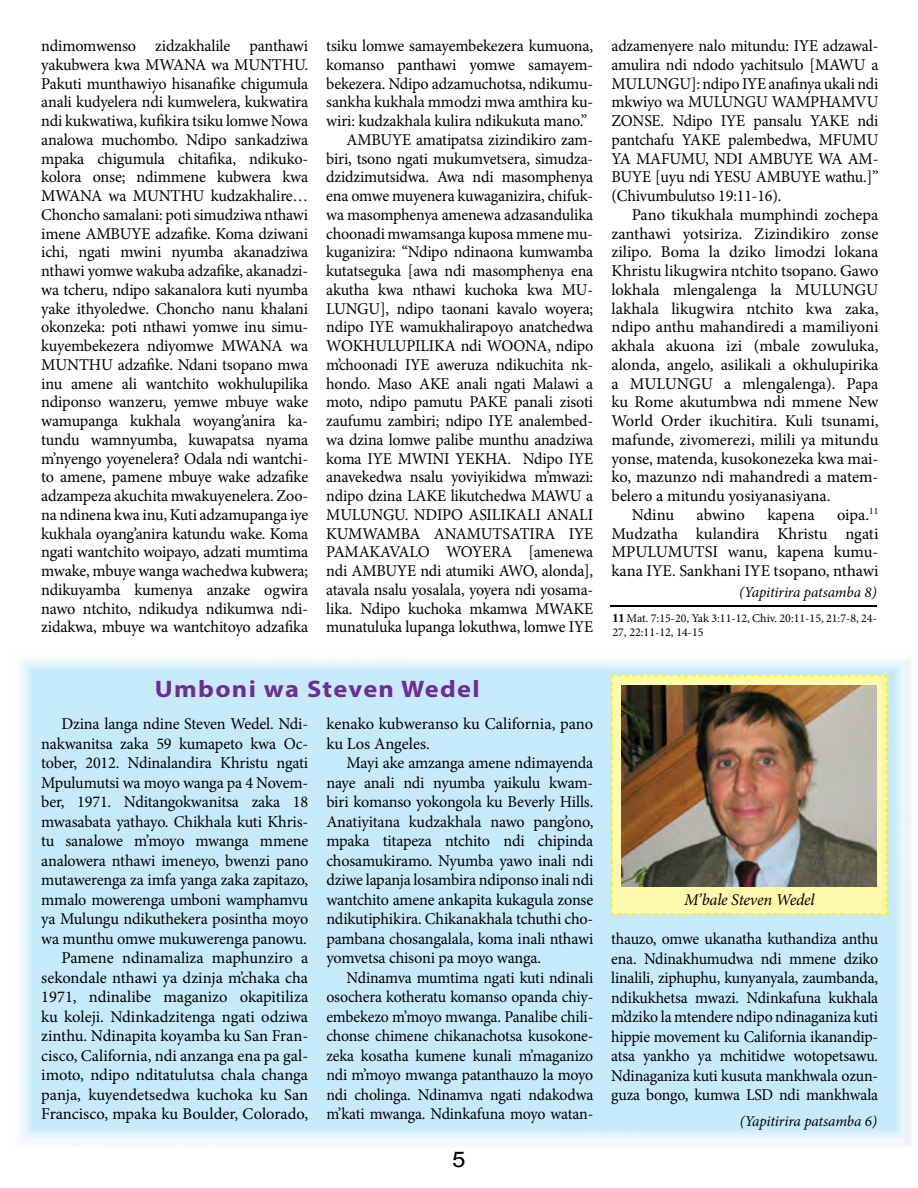
<style>
.page{position:relative;width:918px;height:1188px;background:#fff}
.page>*{position:absolute;margin:0;border:0;box-sizing:border-box;transform-origin:0 0}
.t1{font:700 24px "Myriad Pro";letter-spacing:.05em;color:#6f2c91;scale:1.1 1}
.t2{font:21.6px "Arial";color:#000;scale:1.11 1}
.t3{font:16.5px/18.8px "Minion Pro";letter-spacing:-.01em;color:#000;text-align:justify}
.t4{font:16.5px/19.5px "Minion Pro";letter-spacing:-.01em;color:#000;text-align:justify;scale:.96 1}
.t5{font:italic 16.5px "Minion Pro";letter-spacing:-.015em;color:#000}
.t6{font:italic 15px "Minion Pro";letter-spacing:-.01em;color:#000}
.t7{font:12px/14.4px "Minion Pro";color:#000}
.s1{font-family:"Adobe Caslon Pro";font-weight:700}
</style>
<div class="page">
<div style="left:4px;top:643px;width:914px;height:509px;background:#000;opacity:.75"></div>
<svg style="left:610px;top:674px;width:278px;height:242px;background:#f4f0a5"></svg>
<img style="left:622px;top:686px;width:255px;height:200px">
<div style="left:597px;top:592px;width:293px;height:15px;background:#000;opacity:.5"></div>
<p class="t3" style="left:41px;top:37px;width:269px">ndimomwenso zidzakhalile panthawi yakubwera kwa MWANA wa MUNTHU.<br>Pakuti munthawiyo hisanafike chigumula anali kudyelera ndi kumwelera, kukwatira ndi kukwatiwa, kufikira tsiku lomwe Nowa analowa muchombo. Ndipo sankadziwa mpaka chigumula chitafika, ndikuko&shy;kolora onse; ndimmene kubwera kwa MWANA wa MUNTHU kudzakhalire… Choncho samalani: poti simudziwa nthawi imene AMBUYE adzafike. Koma dziwani ichi, ngati mwini nyumba akanadziwa nthawi yomwe wakuba adzafike, akanadzi&shy;wa tcheru, ndipo sakanalora kuti nyumba yake ithyoledwe. Choncho nanu khalani okonzeka: poti nthawi yomwe inu simu&shy;kuyembekezera ndiyomwe MWANA wa MUNTHU adzafike. Ndani tsopano mwa inu amene ali wantchito wokhulupilika ndiponso wanzeru, yemwe mbuye wake wamupanga kukhala woyang’anira ka&shy;tundu wamnyumba, kuwapatsa nyama m’nyengo yoyenelera? Odala ndi wantchi&shy;to amene, pamene mbuye wake adzafike adzampeza akuchita mwakuyenelera. Zoo&shy;na ndinena kwa inu, Kuti adzamupanga iye kukhala oyang’anira katundu wake. Koma ngati wantchito woipayo, adzati mumtima mwake, mbuye wanga wachedwa kubwera; ndikuyamba kumenya anzake ogwira nawo ntchito, ndikudya ndikumwa ndi&shy;zidakwa, mbuye wa wantchitoyo adzafika</p>
<p class="t3" style="left:326px;top:37px;width:269px">tsiku lomwe samayembekezera kumuona,</p>
<p class="t3" style="left:326px;top:55px;width:268px">komanso panthawi yomwe samayem-</p>
<p class="t3" style="left:326px;top:74px;width:268px">bekezera. Ndipo adzamuchotsa, ndikumu-</p>
<p class="t3" style="left:326px;top:93px;width:268px">sankha kukhala mmodzi mwa amthira ku-</p>
<p class="t3" style="left:326px;top:112px;width:263px">wiri: kudzakhala kulira ndikukuta mano.”</p>
<p class="t3" style="left:346px;top:130px;width:248px">AMBUYE amatipatsa zizindikiro zam-</p>
<p class="t3" style="left:326px;top:149px;width:268px">biri, tsono ngati mukumvetsera, simudza-</p>
<p class="t3" style="left:326px;top:168px;width:268px">dzidzimutsidwa. Awa ndi masomphenya</p>
<p class="t3" style="left:326px;top:187px;width:268px">ena omwe muyenera kuwaganizira, chifuk-</p>
<p class="t3" style="left:326px;top:205px;width:268px">wa masomphenya amenewa adzasandulika</p>
<p class="t3" style="left:326px;top:224px;width:268px">choonadi mwamsanga kuposa mmene mu-</p>
<p class="t3" style="left:326px;top:243px;width:268px">kuganizira: “Ndipo ndinaona kumwamba</p>
<p class="t3" style="left:326px;top:262px;width:269px">kutatseguka [awa ndi masomphenya ena</p>
<p class="t3" style="left:326px;top:280px;width:268px">akutha kwa nthawi kuchoka kwa MU-</p>
<p class="t3" style="left:326px;top:299px;width:269px">LUNGU], ndipo taonani kavalo woyera;</p>
<p class="t3" style="left:326px;top:318px;width:268px">ndipo IYE wamukhalirapoyo anatchedwa</p>
<p class="t3" style="left:326px;top:337px;width:268px">WOKHULUPILIKA ndi WOONA, ndipo</p>
<p class="t3" style="left:326px;top:355px;width:268px">m’choonadi IYE aweruza ndikuchita nk-</p>
<p class="t3" style="left:326px;top:374px;width:269px">hondo. Maso AKE anali ngati Malawi a</p>
<p class="t3" style="left:326px;top:393px;width:268px">moto, ndipo pamutu PAKE panali zisoti</p>
<p class="t3" style="left:326px;top:412px;width:268px">zaufumu zambiri; ndipo IYE analembed-</p>
<p class="t3" style="left:326px;top:430px;width:268px">wa dzina lomwe palibe munthu anadziwa</p>
<p class="t3" style="left:326px;top:449px;width:268px">koma IYE MWINI YEKHA. Ndipo IYE</p>
<p class="t3" style="left:326px;top:468px;width:268px">anavekedwa nsalu yoviyikidwa m’mwazi:</p>
<p class="t3" style="left:326px;top:487px;width:269px">ndipo dzina LAKE likutchedwa MAWU a</p>
<p class="t3" style="left:326px;top:505px;width:268px">MULUNGU. NDIPO ASILIKALI ANALI</p>
<p class="t3" style="left:326px;top:524px;width:268px">KUMWAMBA ANAMUTSATIRA IYE</p>
<p class="t3" style="left:326px;top:543px;width:269px">PAMAKAVALO WOYERA [amenewa</p>
<p class="t3" style="left:326px;top:562px;width:269px">ndi AMBUYE ndi atumiki AWO, alonda],</p>
<p class="t3" style="left:326px;top:580px;width:268px">atavala nsalu yosalala, yoyera ndi yosama-</p>
<p class="t3" style="left:326px;top:599px;width:269px">lika. Ndipo kuchoka mkamwa MWAKE</p>
<p class="t3" style="left:326px;top:618px;width:268px">munatuluka lupanga lokuthwa, lomwe IYE</p>
<h1 class="t1" style="left:155px;top:673px;width:297px">Umboni wa Steven Wedel</h1>
<p class="t3" style="left:41px;top:714px;width:269px;line-height:19.5px;text-align:right">Dzina langa ndine Steven Wedel. Ndi&shy;nakwanitsa zaka 59 kumapeto kwa Oc&shy;tober, 2012. Ndinalandira Khristu ngati Mpulumutsi wa moyo wanga pa 4 Novem&shy;ber, 1971. Nditangokwanitsa zaka 18 mwasabata yathayo. Chikhala kuti Khris&shy;tu sanalowe m’moyo mwanga mmene analowera nthawi imeneyo, bwenzi pano mutawerenga za imfa yanga zaka zapitazo, mmalo mowerenga umboni wamphamvu ya Mulungu ndikuthekera posintha moyo wa munthu omwe mukuwerenga panowu.<br>Pamene ndinamaliza maphunziro a sekondale nthawi ya dzinja m’chaka cha 1971, ndinalibe maganizo okapitiliza ku koleji. Ndinkadzitenga ngati odziwa zinthu. Ndinapita koyamba ku San Fran&shy;cisco, California, ndi anzanga ena pa gal&shy;imoto, ndipo nditatulutsa chala changa panja, kuyendetsedwa kuchoka ku San Francisco, mpaka ku Boulder, Colorado,</p>
<p class="t3" style="left:326px;top:715px;width:269px;line-height:19.5px">kenako kubweranso ku California, pano ku Los Angeles.</p>
<p class="t3" style="left:326px;top:753px;width:269px;line-height:19.5px;text-indent:20px">Mayi ake amzanga amene ndimayenda naye anali ndi nyumba yaikulu kwam&shy;biri komanso yokongola ku Beverly Hills.<br>Anatiyitana kudzakhala nawo pang’ono, mpaka titapeza ntchito ndi chipinda chosamukiramo. Nyumba yawo inali ndi dziwe lapanja losambira ndiponso inali ndi wantchito amene ankapita kukagula zonse ndikutiphikira. Chikanakhala tchuthi cho&shy;pambana chosangalala, koma inali nthawi yomvetsa chisoni pa moyo wanga.</p>
<p class="t4" style="left:326px;top:968px;width:280px;text-indent:20px">Ndinamva mumtima ngati kuti ndinali osochera kotheratu komanso opanda chiy&shy;embekezo m’moyo mwanga. Panalibe chili&shy;chonse chimene chikanachotsa kusokone&shy;zeka kosatha kumene kunali m’maganizo ndi m’moyo mwanga patanthauzo la moyo ndi cholinga. Ndinamva ngati ndakodwa m’kati mwanga. Ndinkafuna moyo watan-</p>
<h2 class="t2" style="left:452px;top:1146px;width:14px">5</h2>
<p class="t3" style="left:611px;top:37px;width:269px">adzamenyere nalo mitundu: IYE adzawal&shy;amulira ndi ndodo yachitsulo [MAWU a MULUNGU]: ndipo IYE anafinya ukali ndi mkwiyo wa MULUNGU WAMPHAMVU ZONSE. Ndipo IYE pansalu YAKE ndi pantchafu YAKE palembedwa, MFUMU YA MAFUMU, NDI AMBUYE WA AM-BUYE [uyu ndi YESU AMBUYE wathu.]” (Chivumbulutso 19:11-16).</p>
<p class="t3" style="left:632px;top:205px;width:248px">Pano tikukhala mumphindi zochepa</p>
<p class="t3" style="left:611px;top:224px;width:269px">zanthawi yotsiriza. Zizindikiro zonse</p>
<p class="t3" style="left:611px;top:243px;width:269px">zilipo. Boma la dziko limodzi lokana</p>
<p class="t3" style="left:611px;top:262px;width:269px">Khristu likugwira ntchito tsopano. Gawo</p>
<p class="t3" style="left:611px;top:280px;width:268px">lokhala mlengalenga la MULUNGU</p>
<p class="t3" style="left:611px;top:299px;width:269px">lakhala likugwira ntchito kwa zaka,</p>
<p class="t3" style="left:611px;top:318px;width:268px">ndipo anthu mahandiredi a mamiliyoni</p>
<p class="t3" style="left:611px;top:337px;width:269px">akhala akuona izi (mbale zowuluka,</p>
<p class="t3" style="left:611px;top:355px;width:269px">alonda, angelo, asilikali a okhulupirika</p>
<p class="t3" style="left:611px;top:374px;width:269px">a MULUNGU a mlengalenga). Papa</p>
<p class="t3" style="left:611px;top:393px;width:268px">ku Rome akutumbwa ndi mmene New</p>
<p class="t3" style="left:611px;top:412px;width:268px">World Order ikuchitira. Kuli tsunami,</p>
<p class="t3" style="left:611px;top:430px;width:268px">mafunde, zivomerezi, milili ya mitundu</p>
<p class="t3" style="left:611px;top:449px;width:269px">yonse, matenda, kusokonezeka kwa mai-</p>
<p class="t3" style="left:611px;top:468px;width:269px">ko, mazunzo ndi mahandredi a matem-</p>
<p class="t3" style="left:611px;top:487px;width:221px">belero a mitundu yosiyanasiyana.</p>
<p class="t3" style="left:632px;top:505px;width:44px">Ndinu</p>
<p class="t3" style="left:697px;top:505px;width:50px">abwino</p>
<p class="t3" style="left:767px;top:505px;width:49px">kapena</p>
<p class="t3" style="left:611px;top:505px;width:269px;text-indent:226px">oipa.<sup>11<br></sup>Mudzatha kulandira Khristu ngati MPULUMUTSI wanu, kapena kumu&shy;kana IYE. Sankhani IYE tsopano, nthawi</p>
<p class="t6" style="left:739px;top:582px;width:139px">(Yapitirira patsamba 8)</p>
<p class="t7" style="left:612px;top:611px;width:266px"><span class="s1">11</span> Mat. 7:15-20, Yak 3:11-12, Chiv. 20:11-15, 21:7-8, 24-<br>27, 22:11-12, 14-15</p>
<p class="t5" style="left:684px;top:888px;width:132px">M’bale Steven Wedel</p>
<p class="t4" style="left:611px;top:929px;width:280px">thauzo, omwe ukanatha kuthandiza anthu ena. Ndinakhumudwa ndi mmene dziko linalili, ziphuphu, kunyanyala, zaumbanda, ndikukhetsa mwazi. Ndinkafuna kukhala m’dziko la mtendere ndipo ndinaganiza kuti hippie movement ku California ikanandip&shy;atsa yankho ya mchitidwe wotopetsawu.<br>Ndinaganiza kuti kusuta mankhwala ozun&shy;guza bongo, kumwa LSD ndi mankhwala</p>
<p class="t6" style="left:740px;top:1111px;width:139px">(Yapitirira patsamba 6)</p>
</div>
